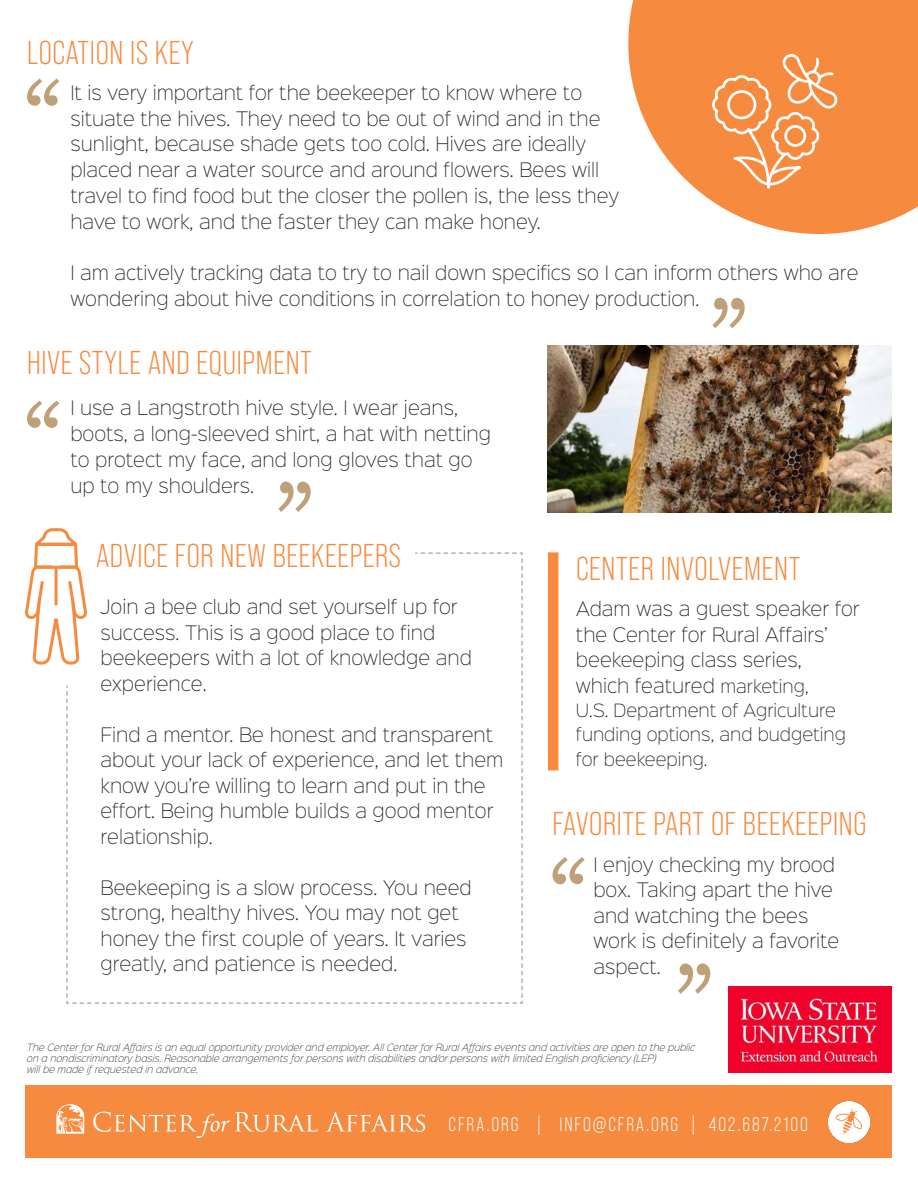
<style>
.page{position:relative;width:918px;height:1188px;background:#fff}
.page>*{position:absolute;margin:0;border:0;box-sizing:border-box;transform-origin:0 0}
.t1{font:33px "Bebas Neue Pro";letter-spacing:.02em;color:#f68a3e}
.Section_Heading{font:19.5px "Bebas Neue Pro";letter-spacing:.1em;color:#fff}
.t2{font:18px/25.5px "Sinkin Sans 200 X Light";color:#231f20}
.t3{font:16.5px "Sinkin Sans 200 X Light";color:#231f20}
.t4{font:italic 9px/10.8px "Sinkin Sans 200 X Light";color:#231f20}
.s1{font-size:16.5px}
</style>
<div class="page">
<svg style="left:628px;top:0;width:290px;height:234px;fill:#f68a3e"></svg>
<div style="left:25px;top:1086px;width:866px;height:72px;background:#f68a3e"></div>
<svg style="left:93px;top:1112px;width:225px;height:26px"></svg>
<svg style="left:326px;top:1112px;width:99px;height:20px"></svg>
<svg style="left:56px;top:1104px;width:28px;height:30px"></svg>
<img style="left:829px;top:1101px;width:41px;height:41px">
<svg style="left:27px;top:78px;width:32px;height:28px"></svg>
<svg style="left:712px;top:298px;width:33px;height:30px"></svg>
<img style="left:548px;top:346px;width:343px;height:166px">
<svg style="left:552px;top:857px;width:33px;height:27px"></svg>
<svg style="left:678px;top:963px;width:32px;height:31px"></svg>
<svg style="left:25px;top:528px;width:498px;height:476px"></svg>
<hr style="left:55px;top:567px;width:3px;height:38px;background:#f68a3e">
<img style="left:729px;top:987px;width:162px;height:86px">
<svg style="left:711px;top:52px;width:129px;height:138px;background:#f79a5a"></svg>
<svg style="left:27px;top:401px;width:32px;height:27px"></svg>
<svg style="left:278px;top:482px;width:33px;height:30px"></svg>
<div style="left:548px;top:552px;width:10px;height:218px;background:#f68a3e"></div>
<p class="t1" style="left:27px;top:34px;width:168px">LOCATION IS KEY</p>
<p class="t2" style="left:70px;top:78px;width:513px">It is very important for the beekeeper to know where to</p>
<p class="t2" style="left:70px;top:104px;width:532px">situate the hives. They need to be out of wind and in the</p>
<p class="t2" style="left:70px;top:130px;width:517px">sunlight, because shade gets too cold. Hives are ideally</p>
<p class="t2" style="left:70px;top:156px;width:530px">placed near a water source and around flowers. Bees will</p>
<p class="t2" style="left:70px;top:182px;width:550px">travel to find food but the closer the pollen is, the less they</p>
<p class="t2" style="left:70px;top:207px;width:472px">have to work, and the faster they can make honey.</p>
<p class="t2" style="left:70px;top:259px;width:790px">I am actively tracking data to try to nail down specifics so I can inform others who are wondering about hive conditions in correlation to honey production.</p>
<p class="t1" style="left:27px;top:344px;width:286px">HIVE STYLE AND EQUIPMENT</p>
<p class="t2" style="left:70px;top:394px;width:389px">I use a Langstroth hive style. I wear jeans,</p>
<p class="t2" style="left:70px;top:420px;width:422px">boots, a long-sleeved shirt, a hat with netting</p>
<p class="t2" style="left:70px;top:445px;width:404px">to protect my face, and long gloves that go up to my shoulders.</p>
<p class="t1" style="left:96px;top:537px;width:307px">ADVICE FOR NEW BEEKEEPERS</p>
<p class="t2" style="left:101px;top:593px;width:359px">Join a bee club and set yourself up for</p>
<p class="t2" style="left:101px;top:619px;width:336px">success. This is a good place to find</p>
<p class="t2" style="left:101px;top:644px;width:373px">beekeepers with a lot of knowledge and experience.</p>
<p class="t2" style="left:101px;top:721px;width:404px">Find a mentor. Be honest and transparent about your lack of experience, and let them know you’re willing to learn and put in the effort. Being humble builds a good mentor relationship.</p>
<p class="t2" style="left:101px;top:874px;width:373px">Beekeeping is a slow process. You need strong, healthy hives. You may not get</p>
<p class="t2" style="left:101px;top:925px;width:368px">honey the first couple of years. It varies greatly, and patience is needed.</p>
<p class="t1" style="left:576px;top:551px;width:226px">CENTER INVOLVEMENT</p>
<p class="t2" style="left:576px;top:595px;width:285px">Adam was a guest speaker for the Center for Rural Affairs’ beekeeping class series,</p>
<p class="t2" style="left:576px;top:671px;width:234px">which featured <span class="s1">marketing,</span></p>
<p class="t3" style="left:576px;top:697px;width:262px">U.S. Department of Agriculture</p>
<p class="t3" style="left:576px;top:721px;width:272px">funding options, and budgeting</p>
<p class="t3" style="left:576px;top:746px;width:133px">for beekeeping.</p>
<p class="t1" style="left:552px;top:805px;width:315px">FAVORITE PART OF BEEKEEPING</p>
<p class="t2" style="left:593px;top:850px;width:243px;text-align:justify">I enjoy checking my brood box. Taking apart the hive and watching the bees</p>
<p class="t2" style="left:593px;top:927px;width:247px">work is definitely a favorite aspect.</p>
<p class="t4" style="left:27px;top:1042px;width:670px">The Center for Rural Affairs is an equal opportunity provider and employer. All Center for Rural Affairs events and activities are open to the public on a nondiscriminatory basis. Reasonable arrangements for persons with disabilities and/or persons with limited English proficiency (LEP)</p>
<p class="t4" style="left:27px;top:1063px;width:173px">will be made if requested in advance.</p>
<p class="Section_Heading" style="left:449px;top:1114px;width:361px">CFRA.ORG | INFO@CFRA.ORG | 402.687.2100</p>
</div>
